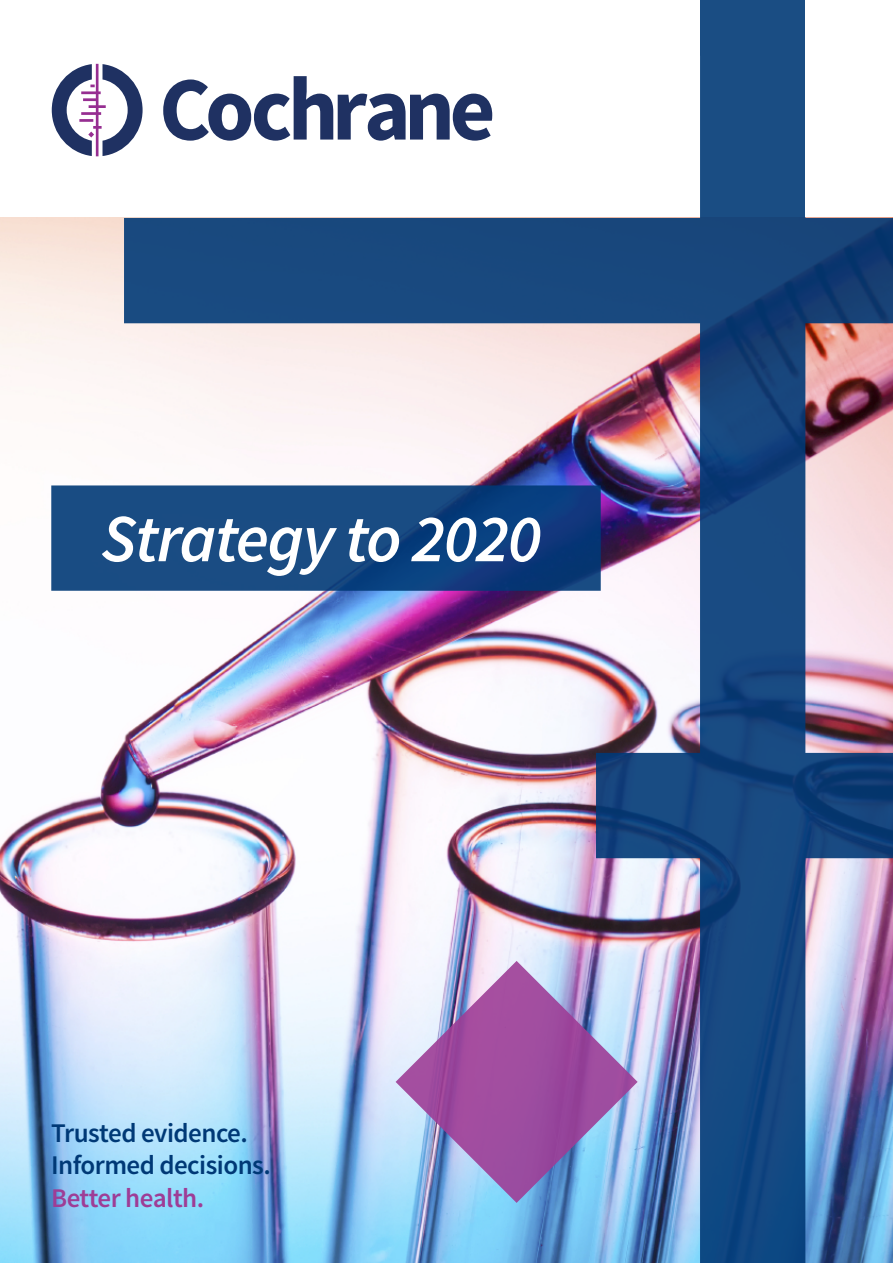
<style>
.page{position:relative;width:893px;height:1263px;background:#fff}
.page>*{position:absolute;margin:0;border:0;box-sizing:border-box;transform-origin:0 0}
.t1{font:italic 600 67.5px "Source Sans Pro";letter-spacing:-.02em;color:#fff}
.t2{font:600 27px/32.4px "Source Sans Pro";letter-spacing:-.02em;color:#003976}
.t3{font:600 27px "Source Sans Pro";letter-spacing:-.02em;color:#9e3d96}
</style>
<div class="page">
<img style="left:0;top:218px;width:51px;height:1045px">
<img style="left:51px;top:0;width:842px;height:1263px">
<svg style="left:396px;top:961px;width:242px;height:242px;background:#a589c4"></svg>
<div style="left:406px;top:0;width:294px;height:72px;background:#fff"></div>
<div style="left:689px;top:0;width:11px;height:217px;background:#fff"></div>
<div style="left:805px;top:0;width:11px;height:217px;background:#fff"></div>
<div style="left:806px;top:0;width:87px;height:72px;background:#fff"></div>
<h1 class="t1" style="left:101px;top:496px;width:442px">Strategy to 2020</h1>
<p class="t2" style="left:51px;top:1117px;width:221px">Trusted evidence.<br>Informed decisions.</p>
<p class="t3" style="left:51px;top:1181px;width:154px">Better health.</p>
</div>
